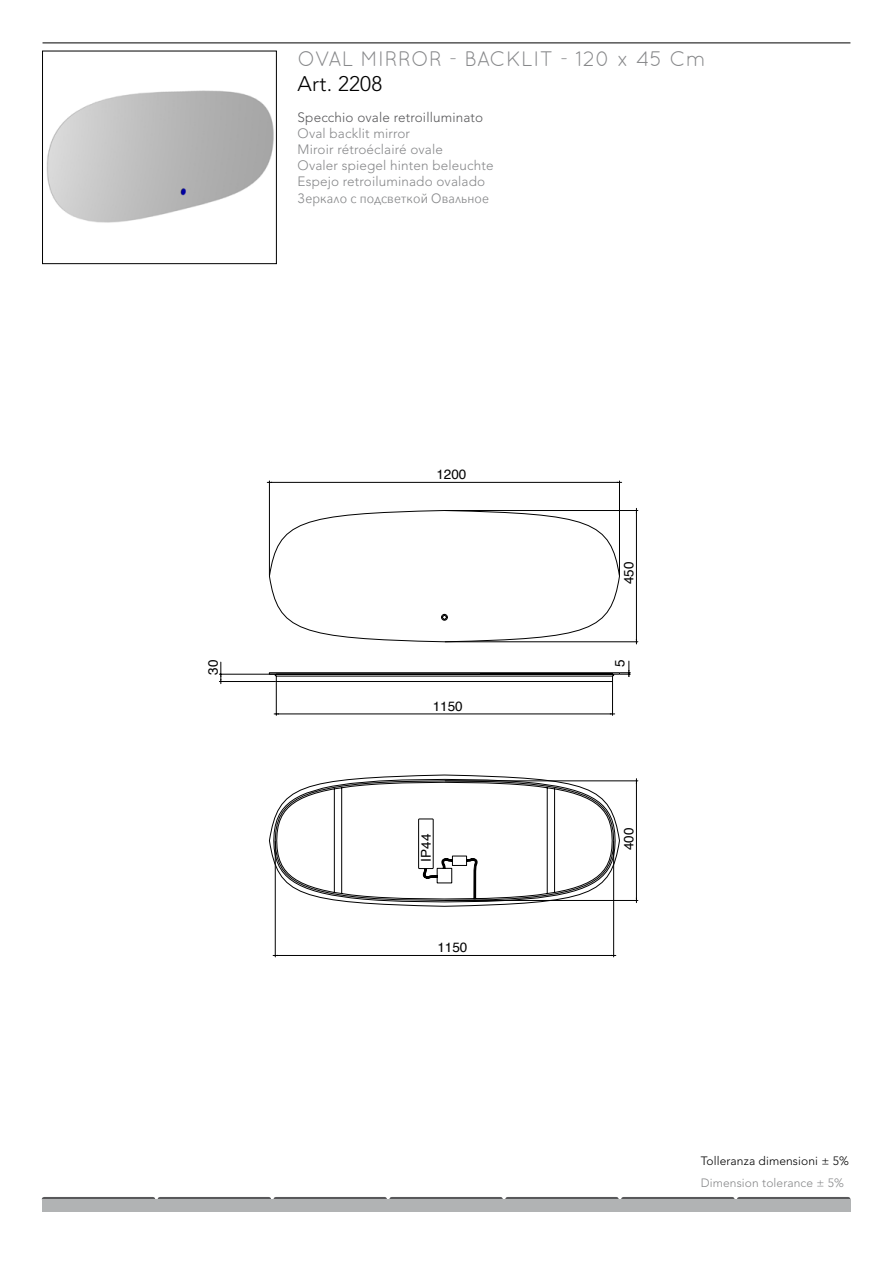
<style>
.page{position:relative;width:893px;height:1263px;background:#fff}
.page>*{position:absolute;margin:0;border:0;box-sizing:border-box;transform-origin:0 0}
.t1{font:21px "Quicksand";letter-spacing:.01em;color:#87888a}
.t2{font:300 21px "Avenir LT Pro";letter-spacing:.01em;color:#000}
.t3{font:300 13.5px/16.2px "Avenir LT Pro";letter-spacing:.01em;color:#87888a}
.t4{font:300 13.5px "Avenir LT Pro";letter-spacing:.01em;color:#58585a}
.t5{font:13.5px "Avenir Next";letter-spacing:.01em;color:#87888a;scale:.9 1}
.t6{font:13.5px "Helvetica";color:#000}
.t7{font:300 12px "Avenir LT Pro";letter-spacing:.01em;color:#000}
.t8{font:300 12px "Avenir LT Pro";letter-spacing:.01em;color:#87888a}
</style>
<div class="page">
<svg style="left:269px;top:513px;width:351px;height:394px"></svg>
<hr style="left:275px;top:841px;width:1px;height:116px;background:#000">
<hr style="left:613px;top:841px;width:1px;height:116px;background:#000">
<hr style="left:273px;top:955px;width:343px;height:1px;background:#000">
<hr style="left:445px;top:781px;width:193px;height:1px;background:#000">
<hr style="left:445px;top:900px;width:193px;height:1px;background:#000">
<hr style="left:636px;top:779px;width:1px;height:124px;background:#000">
<hr style="left:269px;top:481px;width:1px;height:94px;background:#000">
<hr style="left:619px;top:481px;width:1px;height:94px;background:#000">
<hr style="left:267px;top:482px;width:355px;height:1px;background:#000">
<hr style="left:276px;top:682px;width:1px;height:33px;background:#000">
<hr style="left:612px;top:682px;width:1px;height:33px;background:#000">
<hr style="left:274px;top:714px;width:341px;height:1px;background:#000">
<svg style="left:620px;top:661px;width:10px;height:16px"></svg>
<hr style="left:219px;top:681px;width:57px;height:1px;background:#000">
<hr style="left:219px;top:674px;width:57px;height:1px;background:#000">
<svg style="left:220px;top:662px;width:2px;height:22px"></svg>
<hr style="left:445px;top:510px;width:193px;height:1px;background:#000">
<hr style="left:445px;top:641px;width:193px;height:1px;background:#000">
<hr style="left:636px;top:508px;width:1px;height:136px;background:#000">
<hr style="left:43px;top:43px;width:807px;height:1px;background:#000">
<hr style="left:44px;top:1197px;width:109px;height:4px;background:#58585a">
<hr style="left:160px;top:1197px;width:109px;height:4px;background:#58585a">
<hr style="left:276px;top:1197px;width:109px;height:4px;background:#58585a">
<hr style="left:392px;top:1197px;width:109px;height:4px;background:#58585a">
<hr style="left:507px;top:1197px;width:109px;height:4px;background:#58585a">
<hr style="left:623px;top:1197px;width:109px;height:4px;background:#58585a">
<hr style="left:739px;top:1197px;width:109px;height:4px;background:#58585a">
<div style="left:42px;top:1199px;width:808px;height:13px;background:#b1b3b4"></div>
<img style="left:46px;top:90px;width:228px;height:133px">
<div style="left:42px;top:51px;width:235px;height:213px;border:1px solid #000"></div>
<h1 class="t1" style="left:298px;top:46px;width:410px">OVAL MIRROR - BACKLIT - 120 x 45 Cm</h1>
<h1 class="t2" style="left:298px;top:71px;width:86px">Art. 2208</h1>
<p class="t4" style="left:298px;top:109px;width:187px">Specchio ovale retroilluminato</p>
<p class="t3" style="left:298px;top:125px;width:197px">Oval backlit mirror<br>Miroir rétroéclairé ovale<br>Ovaler spiegel hinten beleuchte<br>Espejo retroiluminado ovalado</p>
<p class="t5" style="left:298px;top:186px;width:214px">Зеркало с подсветкой Овальное</p>
<p class="t6" style="left:203px;top:675px;width:17px;rotate:-90deg">30</p>
<p class="t6" style="left:436px;top:464px;width:32px">1200</p>
<p class="t6" style="left:433px;top:696px;width:32px">1150</p>
<p class="t6" style="left:416px;top:861px;width:29px;rotate:-90deg">IP44</p>
<p class="t6" style="left:437px;top:937px;width:32px">1150</p>
<p class="t6" style="left:618px;top:584px;width:24px;rotate:-90deg">450</p>
<p class="t6" style="left:609px;top:667px;width:9px;rotate:-90deg">5</p>
<p class="t6" style="left:618px;top:850px;width:24px;rotate:-90deg">400</p>
<p class="t7" style="left:701px;top:1154px;width:150px">Tolleranza dimensioni ± 5%</p>
<p class="t8" style="left:701px;top:1175px;width:145px">Dimension tolerance ± 5%</p>
</div>
